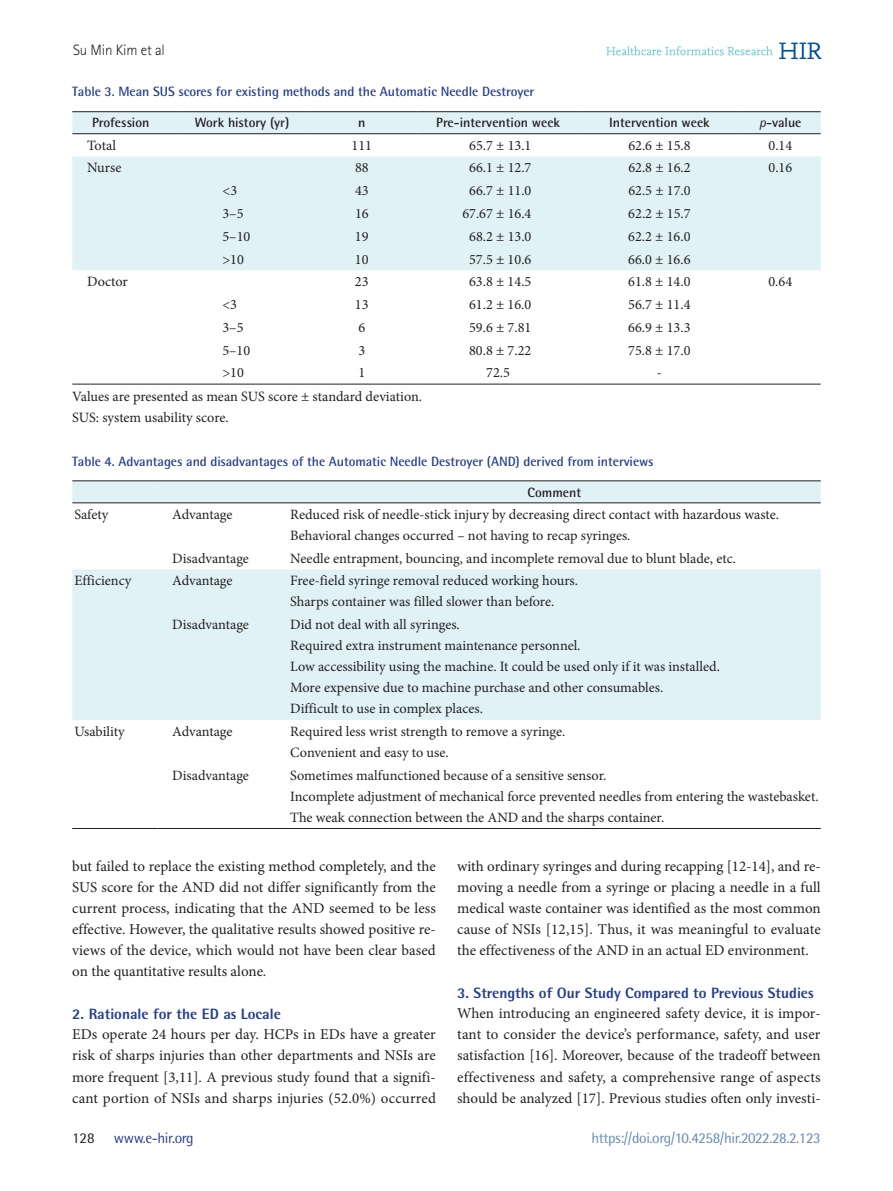
<style>
.page{position:relative;width:893px;height:1191px;background:#fff}
.page>*{position:absolute;margin:0;border:0;box-sizing:border-box;transform-origin:0 0}
.t1{font:15px/21px "Minion Pro";color:#231f20;text-align:justify}
.t2{font:800 15px "Rotis Semi Sans Std";color:#253f8e}
.t3{font:15px "Rotis Semi Sans Std";letter-spacing:-.025em;color:#658ab5}
.t4{font:15px "Rotis Semi Sans Std";letter-spacing:-.025em;color:#253f8e}
.t5{font:300 15px "Rotis Sans Serif Std";letter-spacing:-.01em;color:#231f20}
.t6{font:15px "Rotis Semi Sans Std";color:#231f20}
.t7{font:14.25px/21px "Minion Pro";color:#231f20}
.t8{font:700 13.5px "Rotis Semi Sans Std";letter-spacing:-.005em;color:#253f8e}
.t9{font:700 13.5px "Rotis Semi Sans Std";color:#231f20}
.s1{font-weight:400;font-style:italic}
</style>
<div class="page">
<svg style="left:779px;top:43px;width:42px;height:16px"></svg>
<svg style="left:606px;top:46px;width:166px;height:9px"></svg>
<svg style="left:72px;top:112px;width:749px;height:158px;background:#e3f3f5"></svg>
<hr style="left:72px;top:384px;width:106px;height:1px;background:#231f20">
<hr style="left:178px;top:384px;width:128px;height:1px;background:#231f20">
<hr style="left:306px;top:384px;width:112px;height:1px;background:#231f20">
<hr style="left:418px;top:384px;width:161px;height:1px;background:#231f20">
<hr style="left:579px;top:384px;width:161px;height:1px;background:#231f20">
<hr style="left:740px;top:384px;width:81px;height:1px;background:#231f20">
<hr style="left:72px;top:111px;width:106px;height:1px;background:#231f20">
<hr style="left:178px;top:111px;width:128px;height:1px;background:#231f20">
<hr style="left:306px;top:111px;width:112px;height:1px;background:#231f20">
<hr style="left:418px;top:111px;width:161px;height:1px;background:#231f20">
<hr style="left:579px;top:111px;width:161px;height:1px;background:#231f20">
<hr style="left:740px;top:111px;width:81px;height:1px;background:#231f20">
<hr style="left:72px;top:133px;width:106px;height:1px;background:#231f20">
<hr style="left:178px;top:133px;width:128px;height:1px;background:#231f20">
<hr style="left:306px;top:133px;width:112px;height:1px;background:#231f20">
<hr style="left:418px;top:133px;width:161px;height:1px;background:#231f20">
<hr style="left:579px;top:133px;width:161px;height:1px;background:#231f20">
<hr style="left:740px;top:133px;width:81px;height:1px;background:#231f20">
<svg style="left:72px;top:481px;width:749px;height:239px;fill:#e0f2f5"></svg>
<hr style="left:72px;top:828px;width:85px;height:1px;background:#231f20">
<hr style="left:157px;top:828px;width:131px;height:1px;background:#231f20">
<hr style="left:288px;top:828px;width:533px;height:1px;background:#231f20">
<hr style="left:72px;top:480px;width:85px;height:1px;background:#231f20">
<hr style="left:157px;top:480px;width:131px;height:1px;background:#231f20">
<hr style="left:288px;top:480px;width:533px;height:1px;background:#231f20">
<hr style="left:72px;top:502px;width:85px;height:1px;background:#231f20">
<hr style="left:157px;top:502px;width:131px;height:1px;background:#231f20">
<hr style="left:288px;top:502px;width:533px;height:1px;background:#231f20">
<p class="t5" style="left:73px;top:42px;width:93px">Su Min Kim et al</p>
<p class="t8" style="left:72px;top:84px;width:463px">Table 3. Mean SUS scores for existing methods and the Automatic Needle Destroyer</p>
<p class="t9" style="left:92px;top:114px;width:59px">Profession</p>
<p class="t9" style="left:195px;top:114px;width:96px">Work history (yr)</p>
<p class="t9" style="left:358px;top:114px;width:9px">n</p>
<p class="t9" style="left:436px;top:114px;width:125px">Pre-intervention week</p>
<p class="t9" style="left:609px;top:114px;width:102px">Intervention week</p>
<p class="t9" style="left:759px;top:114px;width:44px"><span class="s1">p</span>-value</p>
<p class="t7" style="left:87px;top:135px;width:30px">Total</p>
<p class="t7" style="left:352px;top:135px;width:22px">111</p>
<p class="t7" style="left:469px;top:135px;width:64px">65.7 ± 13.1</p>
<p class="t7" style="left:628px;top:135px;width:64px">62.6 ± 15.8</p>
<p class="t7" style="left:768px;top:135px;width:25px">0.14</p>
<p class="t7" style="left:87px;top:157px;width:36px">Nurse</p>
<p class="t7" style="left:355px;top:157px;width:15px">88</p>
<p class="t7" style="left:469px;top:157px;width:64px">66.1 ± 12.7</p>
<p class="t7" style="left:628px;top:157px;width:64px">62.8 ± 16.2</p>
<p class="t7" style="left:768px;top:157px;width:25px">0.16</p>
<p class="t7" style="left:222px;top:180px;width:16px">&lt;3</p>
<p class="t7" style="left:355px;top:180px;width:15px">43</p>
<p class="t7" style="left:469px;top:180px;width:64px">66.7 ± 11.0</p>
<p class="t7" style="left:628px;top:180px;width:64px">62.5 ± 17.0</p>
<p class="t7" style="left:222px;top:203px;width:23px">3–5</p>
<p class="t7" style="left:355px;top:203px;width:15px">16</p>
<p class="t7" style="left:462px;top:203px;width:71px">67.67 ± 16.4</p>
<p class="t7" style="left:628px;top:203px;width:64px">62.2 ± 15.7</p>
<p class="t7" style="left:222px;top:226px;width:29px">5–10</p>
<p class="t7" style="left:355px;top:226px;width:15px">19</p>
<p class="t7" style="left:469px;top:226px;width:64px">68.2 ± 13.0</p>
<p class="t7" style="left:628px;top:226px;width:64px">62.2 ± 16.0</p>
<p class="t7" style="left:222px;top:248px;width:23px">&gt;10</p>
<p class="t7" style="left:355px;top:248px;width:15px">10</p>
<p class="t7" style="left:469px;top:248px;width:64px">57.5 ± 10.6</p>
<p class="t7" style="left:628px;top:248px;width:64px">66.0 ± 16.6</p>
<p class="t7" style="left:87px;top:271px;width:42px">Doctor</p>
<p class="t7" style="left:355px;top:271px;width:15px">23</p>
<p class="t7" style="left:469px;top:271px;width:64px">63.8 ± 14.5</p>
<p class="t7" style="left:628px;top:271px;width:64px">61.8 ± 14.0</p>
<p class="t7" style="left:768px;top:271px;width:25px">0.64</p>
<p class="t7" style="left:222px;top:294px;width:16px">&lt;3</p>
<p class="t7" style="left:355px;top:294px;width:15px">13</p>
<p class="t7" style="left:469px;top:294px;width:64px">61.2 ± 16.0</p>
<p class="t7" style="left:628px;top:294px;width:64px">56.7 ± 11.4</p>
<p class="t7" style="left:222px;top:317px;width:23px">3–5</p>
<p class="t7" style="left:358px;top:317px;width:8px">6</p>
<p class="t7" style="left:469px;top:317px;width:64px">59.6 ± 7.81</p>
<p class="t7" style="left:628px;top:317px;width:64px">66.9 ± 13.3</p>
<p class="t7" style="left:222px;top:339px;width:29px">5–10</p>
<p class="t7" style="left:358px;top:339px;width:8px">3</p>
<p class="t7" style="left:469px;top:339px;width:64px">80.8 ± 7.22</p>
<p class="t7" style="left:628px;top:339px;width:64px">75.8 ± 17.0</p>
<p class="t7" style="left:222px;top:362px;width:23px">&gt;10</p>
<p class="t7" style="left:358px;top:362px;width:8px">1</p>
<p class="t7" style="left:486px;top:362px;width:25px">72.5</p>
<p class="t7" style="left:657px;top:362px;width:7px">-</p>
<p class="t7" style="left:72px;top:385px;width:351px">Values are presented as mean SUS score ± standard deviation.<br>SUS: system usability score.</p>
<p class="t8" style="left:72px;top:453px;width:583px">Table 4. Advantages and disadvantages of the Automatic Needle Destroyer (AND) derived from interviews</p>
<p class="t9" style="left:528px;top:483px;width:55px">Comment</p>
<p class="t7" style="left:74px;top:504px;width:35px">Safety</p>
<p class="t7" style="left:172px;top:504px;width:62px">Advantage</p>
<p class="t7" style="left:290px;top:504px;width:490px">Reduced risk of needle-stick injury by decreasing direct contact with hazardous waste.<br>Behavioral changes occurred – not having to recap syringes.</p>
<p class="t7" style="left:172px;top:547px;width:78px">Disadvantage</p>
<p class="t7" style="left:290px;top:547px;width:447px">Needle entrapment, bouncing, and incomplete removal due to blunt blade, etc.</p>
<p class="t7" style="left:74px;top:570px;width:59px">Efficiency</p>
<p class="t7" style="left:172px;top:570px;width:62px">Advantage</p>
<p class="t7" style="left:290px;top:570px;width:289px">Free-field syringe removal reduced working hours.<br>Sharps container was filled slower than before.</p>
<p class="t7" style="left:172px;top:614px;width:78px">Disadvantage</p>
<p class="t7" style="left:290px;top:614px;width:431px">Did not deal with all syringes.<br>Required extra instrument maintenance personnel.<br>Low accessibility using the machine. It could be used only if it was installed.<br>More expensive due to machine purchase and other consumables.<br>Difficult to use in complex places.</p>
<p class="t7" style="left:74px;top:721px;width:52px">Usability</p>
<p class="t7" style="left:172px;top:721px;width:62px">Advantage</p>
<p class="t7" style="left:290px;top:721px;width:277px">Required less wrist strength to remove a syringe.<br>Convenient and easy to use.</p>
<p class="t7" style="left:172px;top:764px;width:78px">Disadvantage</p>
<p class="t7" style="left:290px;top:764px;width:530px">Sometimes malfunctioned because of a sensitive sensor.<br>Incomplete adjustment of mechanical force prevented needles from entering the wastebasket.<br>The weak connection between the AND and the sharps container.</p>
<p class="t1" style="left:72px;top:856px;width:365px">but failed to replace the existing method completely, and the SUS score for the AND did not differ significantly from the current process, indicating that the AND seemed to be less effective. However, the qualitative results showed positive re&shy;views of the device, which would not have been clear based on the quantitative results alone.</p>
<p class="t2" style="left:72px;top:1004px;width:210px">2. Rationale for the ED as Locale</p>
<p class="t1" style="left:72px;top:1024px;width:365px">EDs operate 24 hours per day. HCPs in EDs have a greater risk of sharps injuries than other departments and NSIs are more frequent [3,11]. A previous study found that a signifi&shy;cant portion of NSIs and sharps injuries (52.0%) occurred</p>
<p class="t6" style="left:72px;top:1128px;width:24px">128</p>
<p class="t4" style="left:114px;top:1128px;width:81px">www.e-hir.org</p>
<p class="t1" style="left:457px;top:856px;width:365px">with ordinary syringes and during recapping [12-14], and re&shy;moving a needle from a syringe or placing a needle in a full medical waste container was identified as the most common cause of NSIs [12,15]. Thus, it was meaningful to evaluate the effectiveness of the AND in an actual ED environment.</p>
<p class="t2" style="left:457px;top:983px;width:358px">3. Strengths of Our Study Compared to Previous Studies</p>
<p class="t1" style="left:457px;top:1003px;width:365px">When introducing an engineered safety device, it is impor&shy;tant to consider the device’s performance, safety, and user satisfaction [16]. Moreover, because of the tradeoff between effectiveness and safety, a comprehensive range of aspects should be analyzed [17]. Previous studies often only investi-</p>
<p class="t3" style="left:591px;top:1128px;width:231px">https://doi.org/10.4258/hir.2022.28.2.123</p>
</div>
